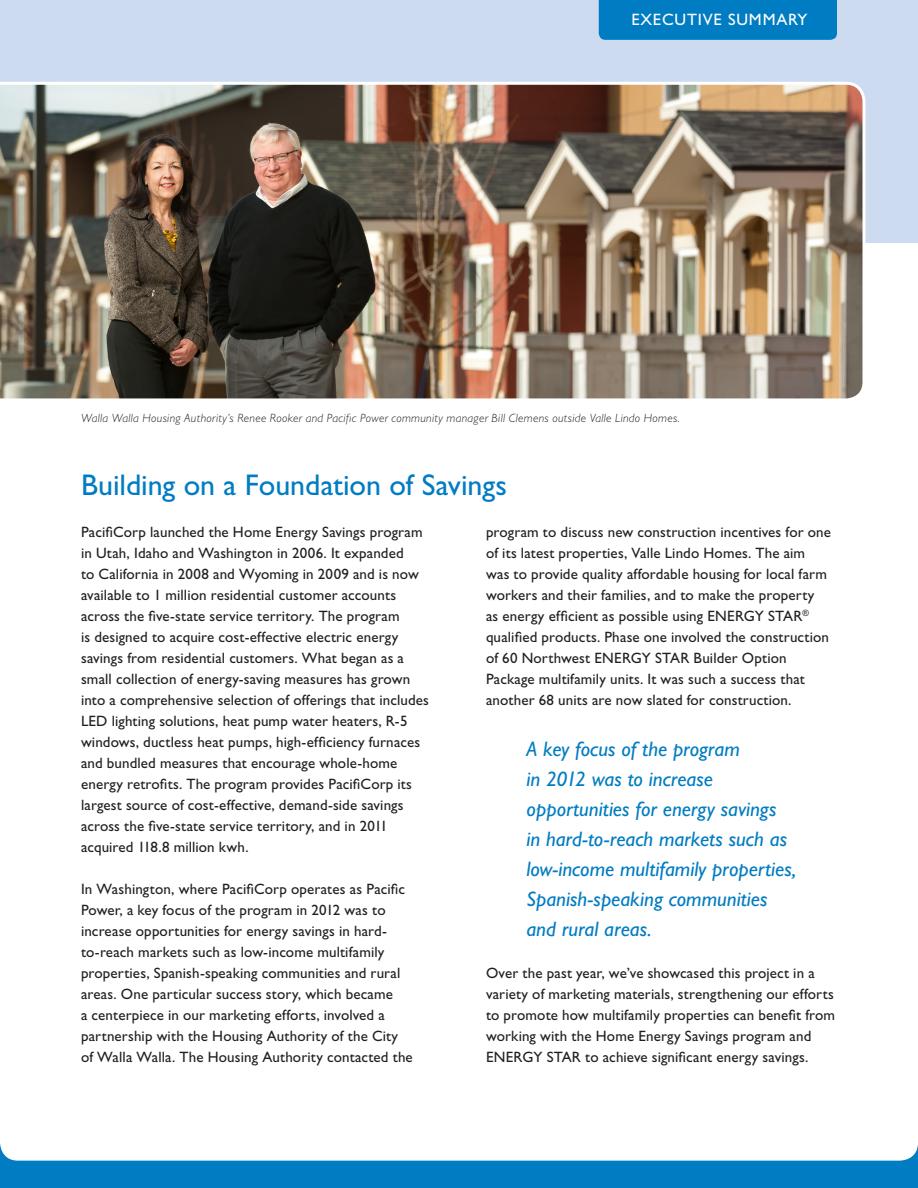
<style>
.page{position:relative;width:918px;height:1188px;background:#fff}
.page>*{position:absolute;margin:0;border:0;box-sizing:border-box;transform-origin:0 0}
.Headline_Space_After{font:30px "Gill Sans Std";letter-spacing:-.005em;color:#007cc2}
.t1{font:italic 21px/30px "Gill Sans Std";color:#007cc2}
.t2{font:16.5px "Gill Sans Std";letter-spacing:.05em;color:#fff}
.t3{font:15px/21px "Gill Sans Std";letter-spacing:.01em;color:#231f20}
.t4{font:italic 300 12px "Gill Sans Std";letter-spacing:.025em;color:#231f20}
</style>
<div class="page">
<div style="left:0;top:0;width:918px;height:243px;background:#ccdbef"></div>
<div style="left:599px;top:0;width:238px;height:40px;background:#007cc2"></div>
<div style="left:0;top:1132px;width:918px;height:56px;background:#007cc2"></div>
<div style="left:0;top:1095px;width:918px;height:66px;background:#fff;border-radius:18px"></div>
<img style="left:0;top:82px;width:866px;height:317px">
<p class="t2" style="left:631px;top:10px;width:177px">EXECUTIVE SUMMARY</p>
<p class="t4" style="left:81px;top:412px;width:600px">Walla Walla Housing Authority’s Renee Rooker and Pacific Power community manager Bill Clemens outside Valle Lindo Homes.</p>
<p class="Headline_Space_After" style="left:81px;top:468px;width:427px">Building on a Foundation of Savings</p>
<p class="t3" style="left:81px;top:521px;width:350px">PacifiCorp launched the Home Energy Savings program in Utah, Idaho and Washington in 2006. It expanded<br>to California in 2008 and Wyoming in 2009 and is now available to 1 million residential customer accounts across the five-state service territory. The program<br>is designed to acquire cost-effective electric energy savings from residential customers. What began as a small collection of energy-saving measures has grown into a comprehensive selection of offerings that includes LED lighting solutions, heat pump water heaters, R-5 windows, ductless heat pumps, high-efficiency furnaces and bundled measures that encourage whole-home energy retrofits. The program provides PacifiCorp its largest source of cost-effective, demand-side savings across the five-state service territory, and in 2011 acquired 118.8 million kwh.</p>
<p class="t3" style="left:81px;top:878px;width:333px">In Washington, where PacifiCorp operates as Pacific Power, a key focus of the program in 2012 was to increase opportunities for energy savings in hard&shy;to-reach markets such as low-income multifamily properties, Spanish-speaking communities and rural areas. One particular success story, which became<br>a centerpiece in our marketing efforts, involved a partnership with the Housing Authority of the City of Walla Walla. The Housing Authority contacted the</p>
<p class="t3" style="left:486px;top:521px;width:346px">program to discuss new construction incentives for one of its latest properties, Valle Lindo Homes. The aim was to provide quality affordable housing for local farm workers and their families, and to make the property<br>as energy efficient as possible using ENERGY STAR<sup>® </sup>qualified products. Phase one involved the construction of 60 Northwest ENERGY STAR Builder Option Package multifamily units. It was such a success that another 68 units are now slated for construction.</p>
<p class="t1" style="left:526px;top:734px;width:271px">A key focus of the program<br>in 2012 was to increase opportunities for energy savings<br>in hard-to-reach markets such as low-income multifamily properties,<br>Spanish-speaking communities and rural areas.</p>
<p class="t3" style="left:486px;top:962px;width:351px">Over the past year, we’ve showcased this project in a variety of marketing materials, strengthening our efforts to promote how multifamily properties can benefit from working with the Home Energy Savings program and ENERGY STAR to achieve significant energy savings.</p>
</div>
